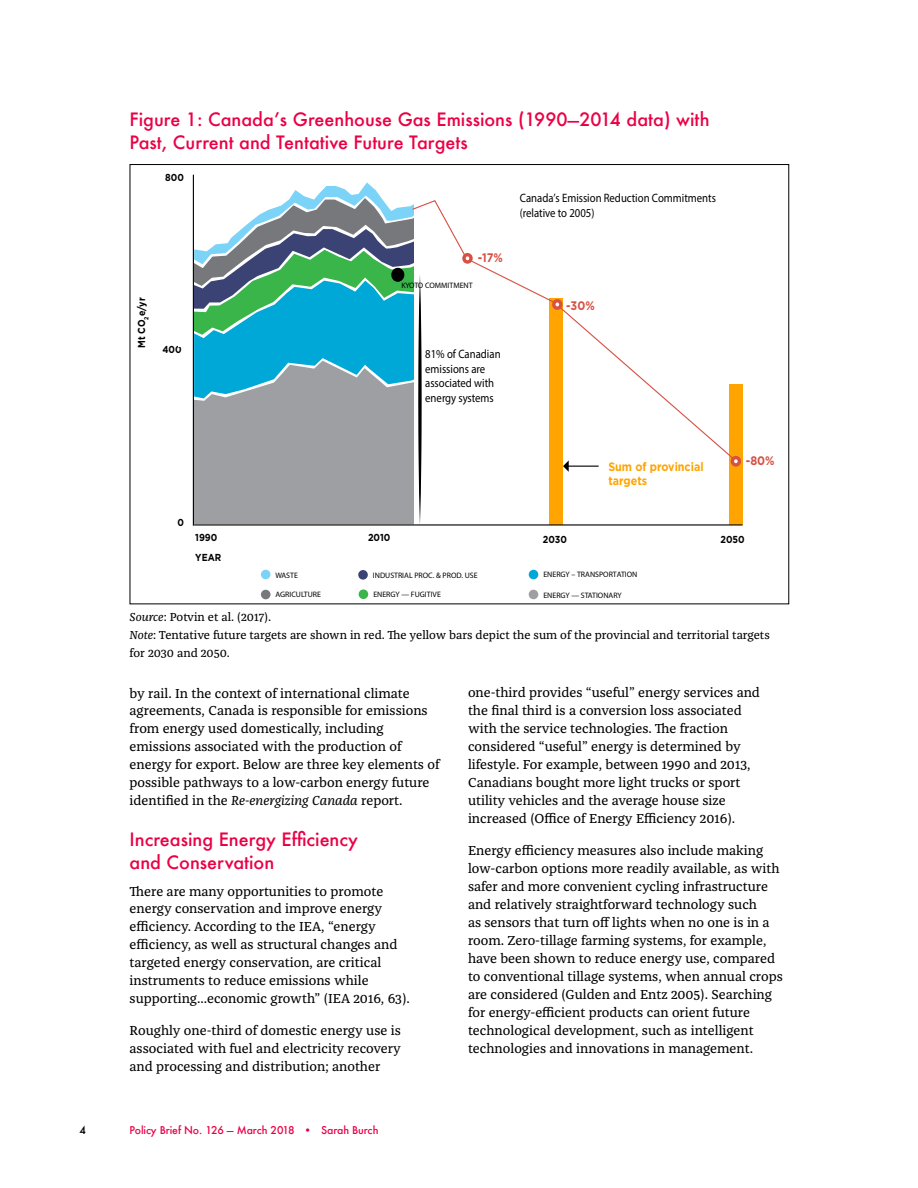
<style>
.page{position:relative;width:918px;height:1188px;background:#fff}
.page>*{position:absolute;margin:0;border:0;box-sizing:border-box;transform-origin:0 0}
.t1{font:500 18px/22.5px "Futura";color:#eb0045}
.t2{font:13.5px/18px "Franziska Pro";color:#000}
.t3{font:700 12.45px "Gotham";color:#d75143;scale:.88 1}
.t4{font:12.15px/14.5px "Gotham";color:#000;scale:.88 1}
.t5{font:700 12.15px/14.5px "Gotham";color:#ffa400;scale:.88 1}
.t6{font:12px/18px "Franziska Pro";color:#000}
.t7{font:500 10.5px "Futura";letter-spacing:-.01em;color:#eb0045}
.t8{font:500 10.5px "Futura";color:#000}
.t9{font:700 10.2px "Gotham";color:#000;scale:.88 1}
.t10{font:7.95px "Gotham";color:#000}
.s1{font-style:italic}
</style>
<div class="page">
<div style="left:550px;top:298px;width:13px;height:227px;background:#ffa400"></div>
<svg style="left:192px;top:182px;width:230px;height:343px;background:#76a8b0"></svg>
<hr style="left:566px;top:466px;width:33px;height:1px;background:#000">
<svg style="left:563px;top:462px;width:6px;height:10px"></svg>
<div style="left:209px;top:496px;width:18px;height:7px;background:#9d9fa2"></div>
<div style="left:729px;top:385px;width:14px;height:140px;background:#ffa400"></div>
<hr style="left:194px;top:524px;width:549px;height:2px;background:#000">
<svg style="left:411px;top:199px;width:326px;height:263px"></svg>
<div style="left:732px;top:458px;width:7px;height:7px;background:#fff;border-radius:50%"></div>
<div style="left:731px;top:456px;width:10px;height:11px;border:3px solid #d75143;border-radius:50%"></div>
<div style="left:552px;top:299px;width:11px;height:11px;border:3px solid #d75143;border-radius:50%"></div>
<div style="left:462px;top:253px;width:11px;height:11px;border:3px solid #d75143;border-radius:50%"></div>
<div style="left:178px;top:260px;width:15px;height:87px;background:#fff"></div>
<div style="left:261px;top:570px;width:9px;height:9px;background:#7bd3f7;border-radius:50%"></div>
<div style="left:261px;top:590px;width:9px;height:9px;background:#77787b;border-radius:50%"></div>
<div style="left:358px;top:570px;width:10px;height:10px;background:#3a4373;border-radius:50%"></div>
<div style="left:359px;top:589px;width:9px;height:10px;background:#39b54a;border-radius:50%"></div>
<div style="left:529px;top:570px;width:9px;height:9px;background:#00a8d7;border-radius:50%"></div>
<div style="left:529px;top:590px;width:9px;height:9px;background:#9d9fa2;border-radius:50%"></div>
<hr style="left:193px;top:175px;width:1px;height:351px;background:#000">
<h1 class="t1" style="left:130px;top:108px;width:582px">Figure 1: Canada’s Greenhouse Gas Emissions (1990—2014 data) with<br>Past, Current and Tentative Future Targets</h1>
<p class="t9" style="left:165px;top:171px;width:23px">800</p>
<p class="t9" style="left:135px;top:348px;width:59px;rotate:-90deg">Mt CO<sub>2</sub>e/yr</p>
<p class="t3" style="left:478px;top:249px;width:30px">-17%</p>
<p class="t10" style="left:402px;top:281px;width:73px">KYOTO COMMITMENT</p>
<p class="t9" style="left:162px;top:343px;width:23px">400</p>
<p class="t4" style="left:425px;top:347px;width:87px">81% of Canadian emissions are associated with energy systems</p>
<p class="t4" style="left:520px;top:191px;width:224px">Canada’s Emission Reduction Commitments (relative to 2005)</p>
<p class="t3" style="left:566px;top:297px;width:34px">-30%</p>
<p class="t9" style="left:177px;top:516px;width:9px">0</p>
<p class="t9" style="left:195px;top:531px;width:27px">1990</p>
<p class="t9" style="left:368px;top:531px;width:27px">2010</p>
<p class="t9" style="left:195px;top:551px;width:31px">YEAR</p>
<p class="t10" style="left:276px;top:570px;width:24px">WASTE</p>
<p class="t10" style="left:276px;top:589px;width:47px">AGRICULTURE</p>
<p class="t10" style="left:373px;top:571px;width:106px">INDUSTRIAL PROC. &amp; PROD. USE</p>
<p class="t10" style="left:373px;top:590px;width:69px">ENERGY — FUGITIVE</p>
<p class="t5" style="left:608px;top:459px;width:110px">Sum of provincial targets</p>
<p class="t3" style="left:746px;top:452px;width:34px">-80%</p>
<p class="t9" style="left:543px;top:533px;width:29px">2030</p>
<p class="t9" style="left:721px;top:533px;width:29px">2050</p>
<p class="t10" style="left:543px;top:569px;width:95px">ENERGY – TRANSPORTATION</p>
<p class="t10" style="left:543px;top:591px;width:80px">ENERGY — STATIONARY</p>
<p class="t6" style="left:130px;top:608px;width:642px"><span class="s1">Source</span>: Potvin et al. (2017).<br><span class="s1">Note</span>: Tentative future targets are shown in red. The yellow bars depict the sum of the provincial and territorial targets for 2030 and 2050.</p>
<p class="t2" style="left:130px;top:684px;width:311px">by rail. In the context of international climate agreements, Canada is responsible for emissions from energy used domestically, including emissions associated with the production of energy for export. Below are three key elements of possible pathways to a low-carbon energy future identified in the <span class="s1">Re-energizing Canada</span> report.</p>
<h1 class="t1" style="left:130px;top:828px;width:230px">Increasing Energy Efficiency and Conservation</h1>
<p class="t2" style="left:130px;top:882px;width:282px">There are many opportunities to promote energy conservation and improve energy efficiency. According to the IEA, “energy efficiency, as well as structural changes and targeted energy conservation, are critical instruments to reduce emissions while supporting...economic growth” (IEA 2016, 63).</p>
<p class="t2" style="left:130px;top:1021px;width:273px;text-align:justify">Roughly one-third of domestic energy use is associated with fuel and electricity recovery and processing and distribution; another</p>
<p class="t8" style="left:80px;top:1123px;width:8px">4</p>
<p class="t7" style="left:130px;top:1123px;width:250px">Policy Brief No. 126 — March 2018 • Sarah Burch</p>
<p class="t2" style="left:468px;top:684px;width:294px">one-third provides “useful” energy services and the final third is a conversion loss associated with the service technologies. The fraction considered “useful” energy is determined by lifestyle. For example, between 1990 and 2013, Canadians bought more light trucks or sport utility vehicles and the average house size increased (Office of Energy Efficiency 2016).</p>
<p class="t2" style="left:468px;top:841px;width:316px">Energy efficiency measures also include making low-carbon options more readily available, as with safer and more convenient cycling infrastructure and relatively straightforward technology such<br>as sensors that turn off lights when no one is in a room. Zero-tillage farming systems, for example, have been shown to reduce energy use, compared to conventional tillage systems, when annual crops are considered (Gulden and Entz 2005). Searching for energy-efficient products can orient future technological development, such as intelligent technologies and innovations in management.</p>
</div>
